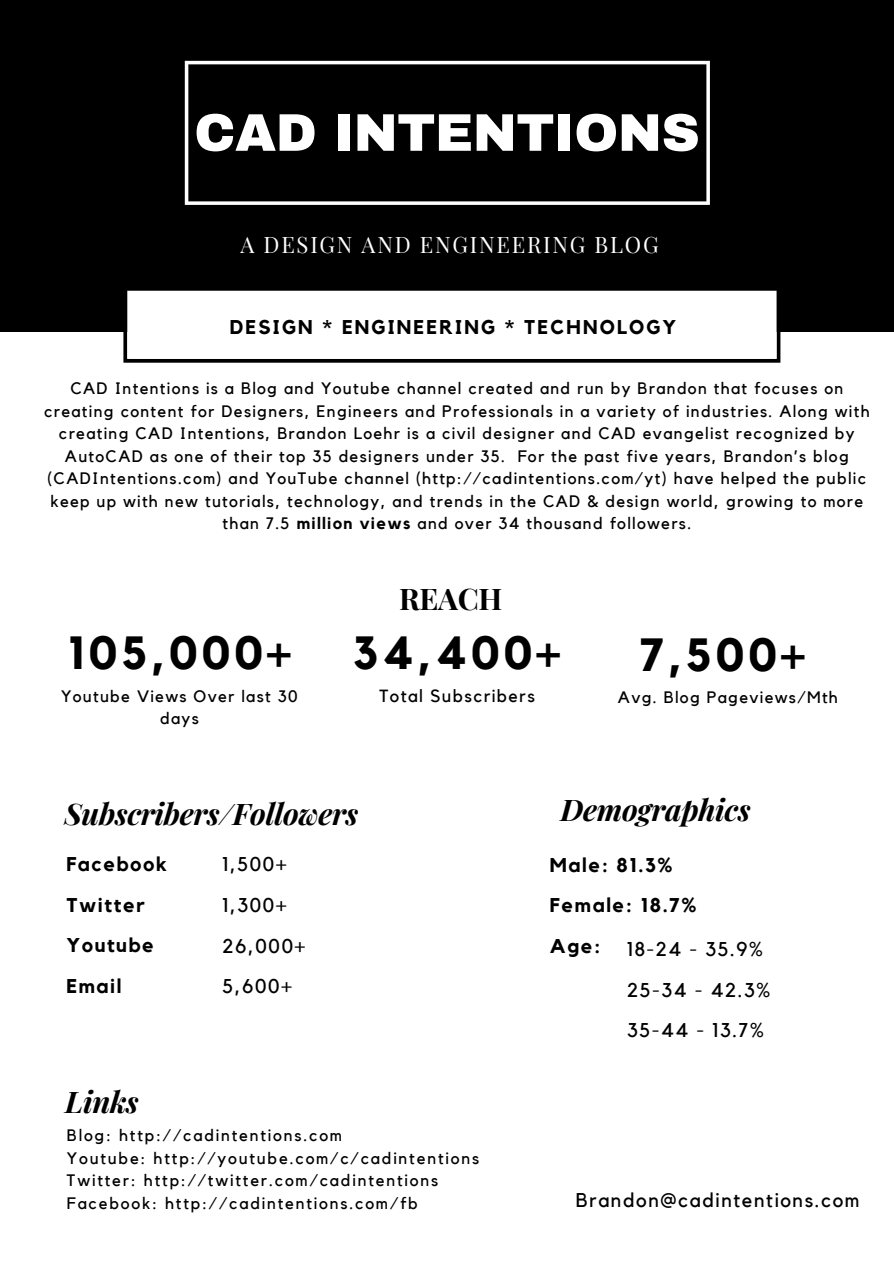
<style>
.page{position:relative;width:894px;height:1264px;background:#fff}
.page>*{position:absolute;margin:0;border:0;box-sizing:border-box;transform-origin:0 0}
.t1{font:900 52.95px "Archivo";letter-spacing:-.01em;color:#fff}
.t2{font:700 46.35px "Kollektif";letter-spacing:.08em;color:#000}
.t3{font:italic 700 29.85px "Playfair Display";letter-spacing:-.01em;color:#000}
.t4{font:700 29.85px "Playfair Display";letter-spacing:-.01em;color:#000}
.t5{font:22.2px "Playfair Display";letter-spacing:.08em;color:#fff}
.t6{font:19.8px/40.5px "Kollektif";letter-spacing:.08em;color:#000}
.t7{font:700 19.8px/40.5px "Kollektif";letter-spacing:.08em;color:#000}
.t8{font:700 19.8px "Kollektif";letter-spacing:.11em;color:#000}
.t9{font:17.55px "Kollektif";letter-spacing:.08em;color:#000}
.t10{font:16.5px/22.5px "Kollektif";letter-spacing:.08em;color:#000;text-align:center}
.t11{font:16.5px/22.5px "Kollektif";letter-spacing:.11em;color:#000}
.s1{font-weight:700}
</style>
<div class="page">
<div style="left:0;top:0;width:893px;height:331px;background:#000"></div>
<svg style="left:185px;top:61px;width:524px;height:144px"></svg>
<svg style="left:123px;top:290px;width:657px;height:73px;background:#1c1c1c"></svg>
<div style="left:127px;top:291px;width:649px;height:68px;background:#fff"></div>
<h1 class="t1" style="left:194px;top:104px;width:507px">CAD INTENTIONS</h1>
<h3 class="t5" style="left:240px;top:229px;width:419px">A DESIGN AND ENGINEERING BLOG</h3>
<p class="t8" style="left:230px;top:318px;width:448px">DESIGN * ENGINEERING * TECHNOLOGY</p>
<p class="t10" style="left:44px;top:378px;width:826px">CAD Intentions is a Blog and Youtube channel created and run by Brandon that focuses on creating content for Designers, Engineers and Professionals in a variety of industries. Along with creating CAD Intentions, Brandon Loehr is a civil designer and CAD evangelist recognized by AutoCAD as one of their top 35 designers under 35. For the past five years, Brandon’s blog (CADIntentions.com) and YouTube channel (http://cadintentions.com/yt) have helped the public keep up with new tutorials, technology, and trends in the CAD &amp; design world, growing to more than 7.5 <span class="s1">million views</span> and over 34 thousand followers.</p>
<h2 class="t2" style="left:68px;top:632px;width:225px">105,000+</h2>
<p class="t10" style="left:61px;top:685px;width:238px">Youtube Views Over last 30 days</p>
<h3 class="t4" style="left:399px;top:578px;width:105px">REACH</h3>
<h2 class="t2" style="left:353px;top:632px;width:209px">34,400+</h2>
<p class="t9" style="left:379px;top:688px;width:157px">Total Subscribers</p>
<h2 class="t2" style="left:639px;top:633px;width:167px">7,500+</h2>
<p class="t10" style="left:617px;top:687px;width:221px">Avg. Blog Pageviews/Mth</p>
<h3 class="t3" style="left:64px;top:792px;width:295px">Subscribers/Followers</h3>
<p class="t7" style="left:66px;top:844px;width:102px">Facebook<br>Twitter<br>Youtube<br>Email</p>
<p class="t6" style="left:222px;top:845px;width:84px">1,500+<br>1,300+<br>26,000+<br>5,600+</p>
<h3 class="t3" style="left:65px;top:1080px;width:75px">Links</h3>
<p class="t11" style="left:67px;top:1124px;width:413px">Blog: http://cadintentions.com<br>Youtube: http://youtube.com/c/cadintentions Twitter: http://twitter.com/cadintentions Facebook: http://cadintentions.com/fb</p>
<h3 class="t3" style="left:560px;top:789px;width:191px">Demographics</h3>
<p class="t7" style="left:550px;top:845px;width:148px">Male: 81.3%<br>Female: 18.7%<br>Age:</p>
<p class="t6" style="left:627px;top:929px;width:144px">18-24 - 35.9%<br>25-34 - 42.3%<br>35-44 - 13.7%</p>
<p class="t6" style="left:575px;top:1180px;width:285px">Brandon@cadintentions.com</p>
</div>
